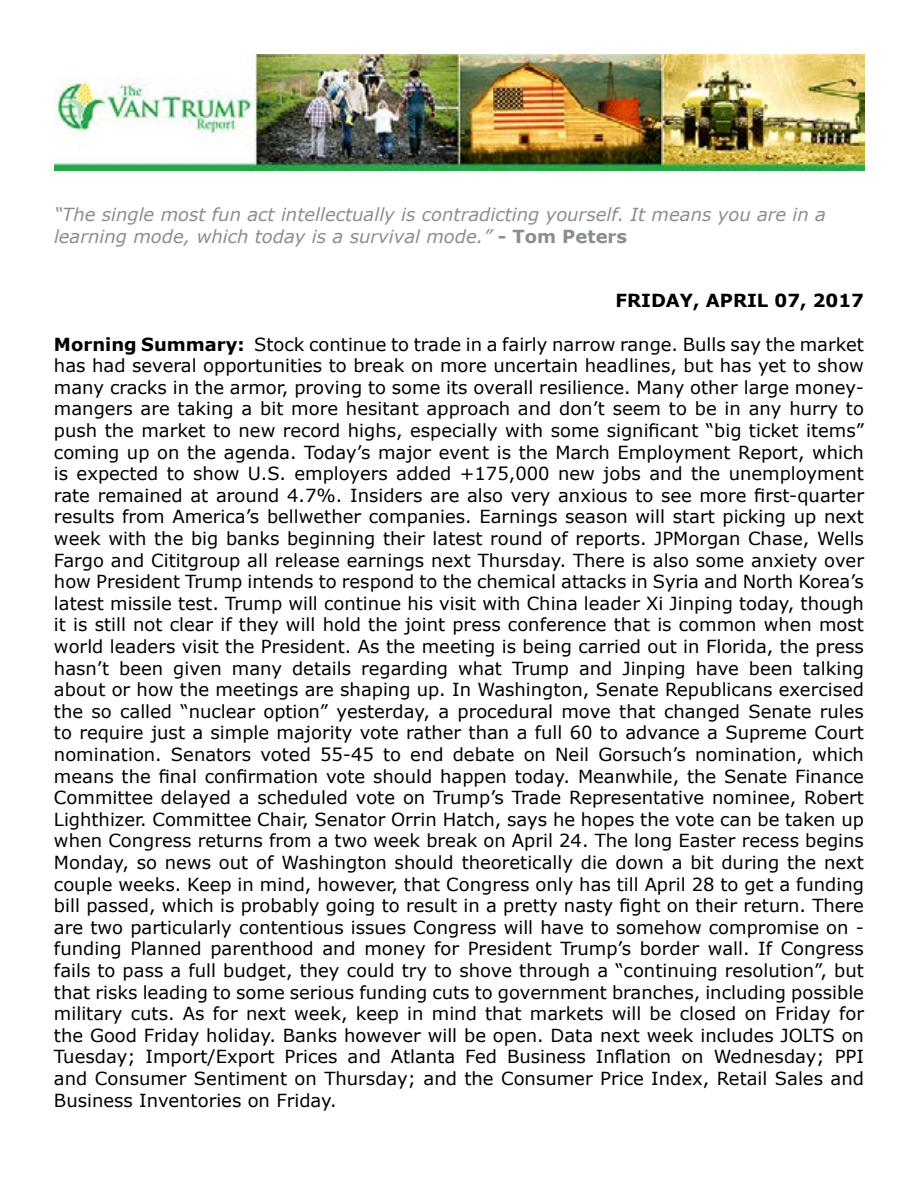
<style>
.page{position:relative;width:918px;height:1188px;background:#fff}
.page>*{position:absolute;margin:0;border:0;box-sizing:border-box;transform-origin:0 0}
.t1{font:18px/21.6px "Verdana";color:#000;text-align:justify}
.t2{font:italic 18px/21.6px "Verdana";color:#8b8e90}
.t3{font:700 18px "Verdana";color:#000}
.s1{font-weight:700;font-style:normal}
.s2{font-weight:700}
</style>
<div class="page">
<img style="left:54px;top:54px;width:810px;height:117px">
<p class="t2" style="left:54px;top:203px;width:774px">“The single most fun act intellectually is contradicting yourself. It means you are in a learning mode, which today is a survival mode.” <span class="s1">- Tom Peters</span></p>
<p class="t3" style="left:615px;top:288px;width:250px">FRIDAY, APRIL 07, 2017</p>
<p class="t1" style="left:54px;top:333px;width:812px"><span class="s2">Morning Summary:</span> Stock continue to trade in a fairly narrow range. Bulls say the market has had several opportunities to break on more uncertain headlines, but has yet to show many cracks in the armor, proving to some its overall resilience. Many other large money&shy;mangers are taking a bit more hesitant approach and don’t seem to be in any hurry to push the market to new record highs, especially with some significant “big ticket items” coming up on the agenda. Today’s major event is the March Employment Report, which is expected to show U.S. employers added +175,000 new jobs and the unemployment rate remained at around 4.7%. Insiders are also very anxious to see more first-quarter results from America’s bellwether companies. Earnings season will start picking up next week with the big banks beginning their latest round of reports. JPMorgan Chase, Wells Fargo and Cititgroup all release earnings next Thursday. There is also some anxiety over how President Trump intends to respond to the chemical attacks in Syria and North Korea’s latest missile test. Trump will continue his visit with China leader Xi Jinping today, though it is still not clear if they will hold the joint press conference that is common when most world leaders visit the President. As the meeting is being carried out in Florida, the press hasn’t been given many details regarding what Trump and Jinping have been talking about or how the meetings are shaping up. In Washington, Senate Republicans exercised the so called “nuclear option” yesterday, a procedural move that changed Senate rules to require just a simple majority vote rather than a full 60 to advance a Supreme Court nomination. Senators voted 55-45 to end debate on Neil Gorsuch’s nomination, which means the final confirmation vote should happen today. Meanwhile, the Senate Finance Committee delayed a scheduled vote on Trump’s Trade Representative nominee, Robert Lighthizer. Committee Chair, Senator Orrin Hatch, says he hopes the vote can be taken up when Congress returns from a two week break on April 24. The long Easter recess begins Monday, so news out of Washington should theoretically die down a bit during the next couple weeks. Keep in mind, however, that Congress only has till April 28 to get a funding bill passed, which is probably going to result in a pretty nasty fight on their return. There are two particularly contentious issues Congress will have to somehow compromise on - funding Planned parenthood and money for President Trump’s border wall. If Congress fails to pass a full budget, they could try to shove through a “continuing resolution”, but that risks leading to some serious funding cuts to government branches, including possible military cuts. As for next week, keep in mind that markets will be closed on Friday for the Good Friday holiday. Banks however will be open. Data next week includes JOLTS on Tuesday; Import/Export Prices and Atlanta Fed Business Inflation on Wednesday; PPI and Consumer Sentiment on Thursday; and the Consumer Price Index, Retail Sales and Business Inventories on Friday.</p>
</div>
